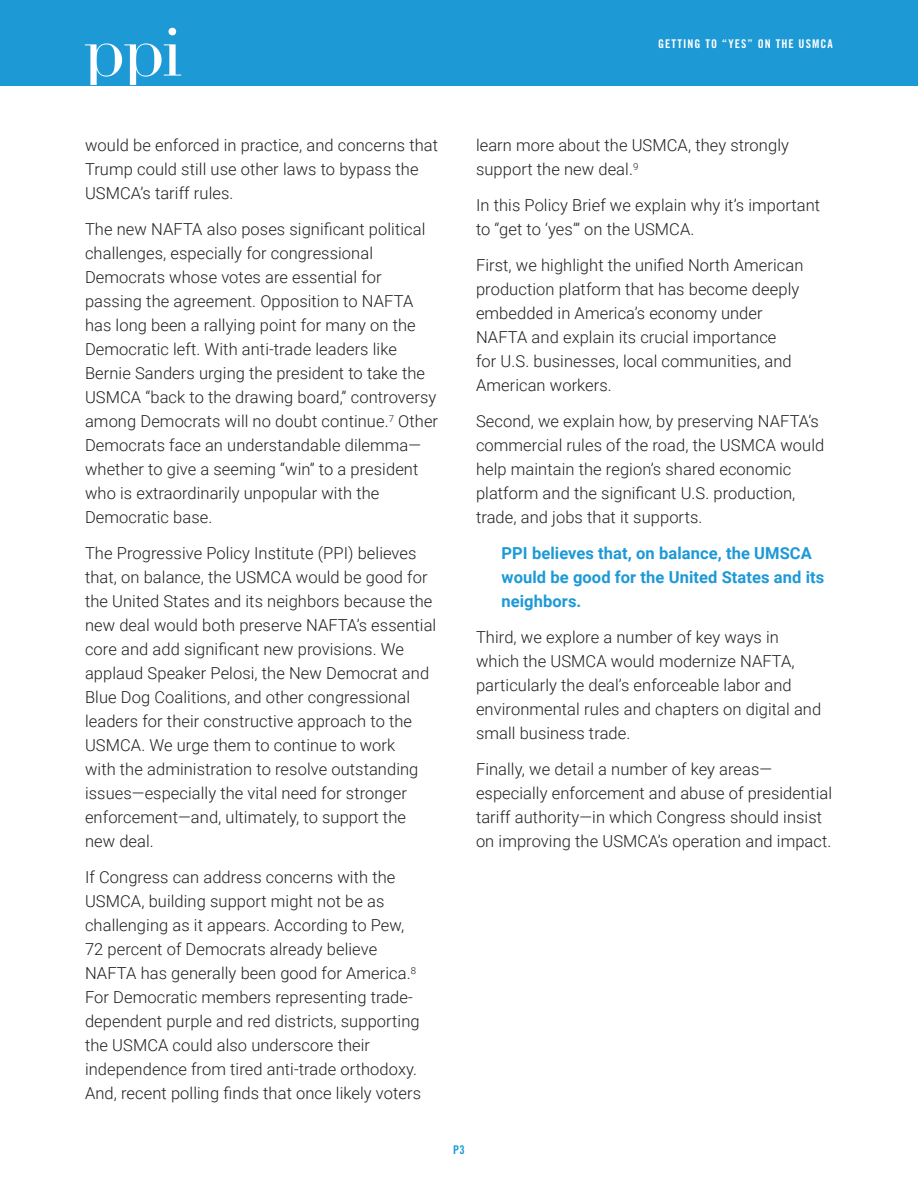
<style>
.page{position:relative;width:918px;height:1188px;background:#fff}
.page>*{position:absolute;margin:0;border:0;box-sizing:border-box;transform-origin:0 0}
.Body_Copy{font:300 16.5px/24px "Roboto";letter-spacing:.005em;color:#231f20}
.Quote__Small_in_text{font:700 16.5px/24px "Roboto";letter-spacing:.005em;color:#1d99d6}
.t1{font:12px "Trade Gothic LT Std Bd Cn 20";letter-spacing:.09em;color:#fff}
.t2{font:12px "Trade Gothic LT Std Bd Cn 20";color:#1d99d6}
</style>
<div class="page">
<div style="left:0;top:0;width:918px;height:85px;background:#1d99d6"></div>
<svg style="left:168px;top:28px;width:8px;height:7px"></svg>
<svg style="left:85px;top:43px;width:96px;height:42px"></svg>
<p class="t1" style="left:658px;top:36px;width:176px">GETTING TO “YES” ON THE USMCA</p>
<p class="Body_Copy" style="left:85px;top:133px;width:355px">would be enforced in practice, and concerns that<br>Trump could still use other laws to bypass the<br>USMCA’s tariff rules.</p>
<p class="Body_Copy" style="left:85px;top:217px;width:355px">The new NAFTA also poses significant political challenges, especially for congressional Democrats whose votes are essential for passing the agreement. Opposition to NAFTA has long been a rallying point for many on the Democratic left. With anti-trade leaders like Bernie Sanders urging the president to take the USMCA “back to the drawing board,” controversy among Democrats will no doubt continue.<sup>7</sup> Other Democrats face an understandable dilemma— whether to give a seeming “win” to a president who is extraordinarily unpopular with the Democratic base.</p>
<p class="Body_Copy" style="left:85px;top:541px;width:353px">The Progressive Policy Institute (PPI) believes that, on balance, the USMCA would be good for the United States and its neighbors because the new deal would both preserve NAFTA’s essential core and add significant new provisions. We applaud Speaker Pelosi, the New Democrat and Blue Dog Coalitions, and other congressional leaders for their constructive approach to the USMCA. We urge them to continue to work<br>with the administration to resolve outstanding issues—especially the vital need for stronger enforcement—and, ultimately, to support the new deal.</p>
<p class="Body_Copy" style="left:85px;top:865px;width:338px">If Congress can address concerns with the USMCA, building support might not be as challenging as it appears. According to Pew, 72 percent of Democrats already believe NAFTA has generally been good for America.<sup>8<br></sup>For Democratic members representing trade&shy;dependent purple and red districts, supporting the USMCA could also underscore their independence from tired anti-trade orthodoxy.<br>And, recent polling finds that once likely voters</p>
<p class="Body_Copy" style="left:476px;top:133px;width:314px">learn more about the USMCA, they strongly support the new deal.<sup>9</sup></p>
<p class="Body_Copy" style="left:476px;top:193px;width:346px">In this Policy Brief we explain why it’s important to “get to ‘yes’” on the USMCA.</p>
<p class="Body_Copy" style="left:476px;top:253px;width:329px">First, we highlight the unified North American production platform that has become deeply embedded in America’s economy under NAFTA and explain its crucial importance<br>for U.S. businesses, local communities, and American workers.</p>
<p class="Body_Copy" style="left:476px;top:409px;width:350px">Second, we explain how, by preserving NAFTA’s commercial rules of the road, the USMCA would help maintain the region’s shared economic platform and the significant U.S. production, trade, and jobs that it supports.</p>
<p class="Quote__Small_in_text" style="left:502px;top:541px;width:324px">PPI believes that, on balance, the UMSCA would be good for the United States and its neighbors.</p>
<p class="Body_Copy" style="left:476px;top:625px;width:347px">Third, we explore a number of key ways in which the USMCA would modernize NAFTA, particularly the deal’s enforceable labor and environmental rules and chapters on digital and small business trade.</p>
<p class="Body_Copy" style="left:476px;top:757px;width:358px">Finally, we detail a number of key areas— especially enforcement and abuse of presidential tariff authority—in which Congress should insist on improving the USMCA’s operation and impact.</p>
<p class="t2" style="left:453px;top:1142px;width:13px">P3</p>
</div>
